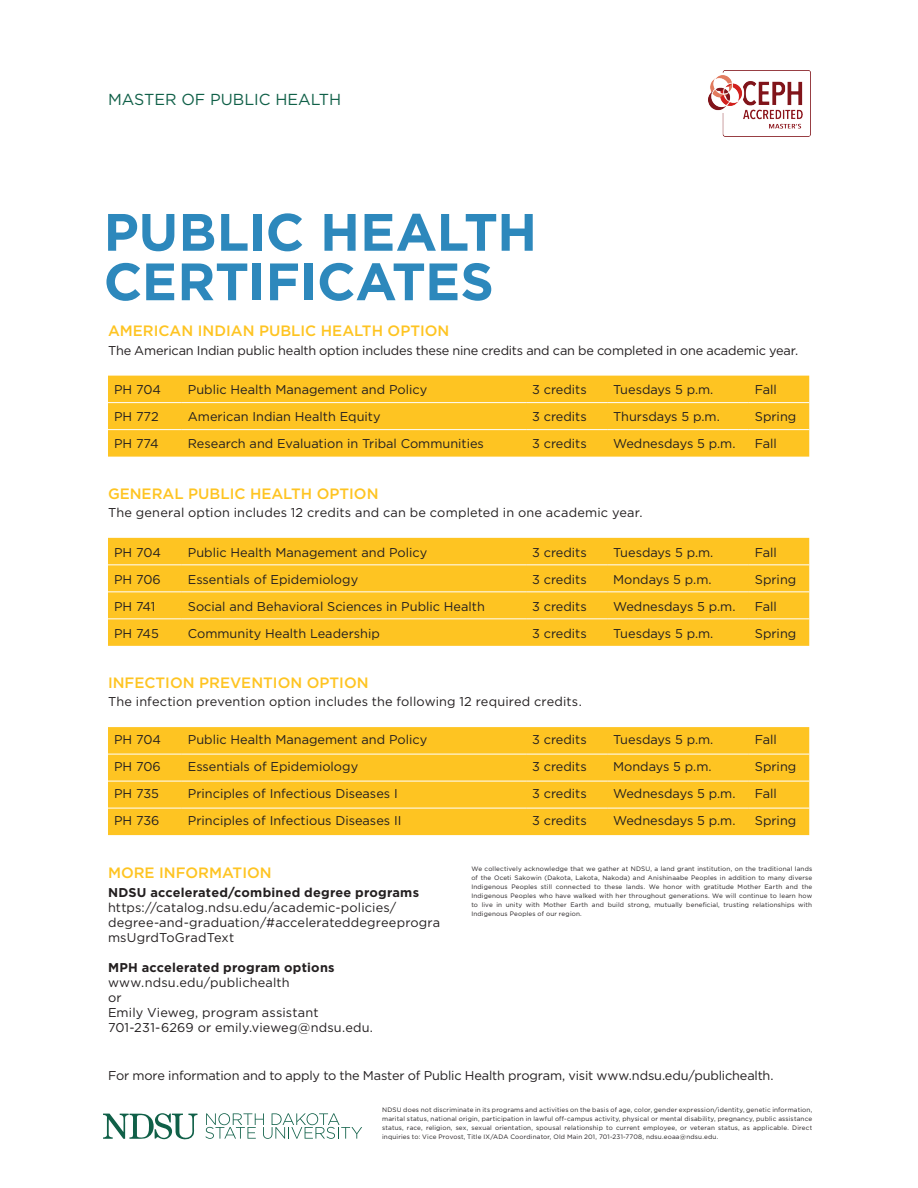
<style>
.page{position:relative;width:918px;height:1188px;background:#fff}
.page>*{position:absolute;margin:0;border:0;box-sizing:border-box;transform-origin:0 0}
.t1{font:700 52.5px/49.5px "Gotham";letter-spacing:-.005em;color:#2d88bc}
.t2{font:15.9px "Gotham";color:#106048}
.t3{font:500 15px "Gotham";color:#fec422}
.t4{font:12.75px/15px "Gotham";color:#231f20}
.t5{font:700 12.75px "Gotham";letter-spacing:.015em;color:#231f20}
.t6{font:6.3px/9px "Gotham";letter-spacing:.025em;color:#231f20;text-align:justify}
</style>
<div class="page">
<svg style="left:103px;top:1113px;width:95px;height:27px"></svg>
<svg style="left:205px;top:1113px;width:157px;height:26px"></svg>
<div style="left:108px;top:376px;width:701px;height:81px;background:#fec422"></div>
<hr style="left:108px;top:402px;width:74px;height:1px;background:#fff">
<hr style="left:182px;top:402px;width:344px;height:1px;background:#fff">
<hr style="left:526px;top:402px;width:81px;height:1px;background:#fff">
<hr style="left:607px;top:402px;width:142px;height:1px;background:#fff">
<hr style="left:749px;top:402px;width:60px;height:1px;background:#fff">
<hr style="left:108px;top:429px;width:74px;height:1px;background:#fff">
<hr style="left:182px;top:429px;width:344px;height:1px;background:#fff">
<hr style="left:526px;top:429px;width:81px;height:1px;background:#fff">
<hr style="left:607px;top:429px;width:142px;height:1px;background:#fff">
<hr style="left:749px;top:429px;width:60px;height:1px;background:#fff">
<div style="left:108px;top:538px;width:701px;height:108px;background:#fec422"></div>
<hr style="left:108px;top:564px;width:74px;height:1px;background:#fff">
<hr style="left:182px;top:564px;width:344px;height:1px;background:#fff">
<hr style="left:526px;top:564px;width:81px;height:1px;background:#fff">
<hr style="left:607px;top:564px;width:142px;height:1px;background:#fff">
<hr style="left:749px;top:564px;width:60px;height:1px;background:#fff">
<hr style="left:108px;top:591px;width:74px;height:1px;background:#fff">
<hr style="left:182px;top:591px;width:344px;height:1px;background:#fff">
<hr style="left:526px;top:591px;width:81px;height:1px;background:#fff">
<hr style="left:607px;top:591px;width:142px;height:1px;background:#fff">
<hr style="left:749px;top:591px;width:60px;height:1px;background:#fff">
<hr style="left:108px;top:618px;width:74px;height:1px;background:#fff">
<hr style="left:182px;top:618px;width:344px;height:1px;background:#fff">
<hr style="left:526px;top:618px;width:81px;height:1px;background:#fff">
<hr style="left:607px;top:618px;width:142px;height:1px;background:#fff">
<hr style="left:749px;top:618px;width:60px;height:1px;background:#fff">
<div style="left:108px;top:727px;width:701px;height:108px;background:#fec422"></div>
<hr style="left:108px;top:754px;width:74px;height:1px;background:#fff">
<hr style="left:182px;top:754px;width:344px;height:1px;background:#fff">
<hr style="left:526px;top:754px;width:81px;height:1px;background:#fff">
<hr style="left:607px;top:754px;width:142px;height:1px;background:#fff">
<hr style="left:749px;top:754px;width:60px;height:1px;background:#fff">
<hr style="left:108px;top:781px;width:74px;height:1px;background:#fff">
<hr style="left:182px;top:781px;width:344px;height:1px;background:#fff">
<hr style="left:526px;top:781px;width:81px;height:1px;background:#fff">
<hr style="left:607px;top:781px;width:142px;height:1px;background:#fff">
<hr style="left:749px;top:781px;width:60px;height:1px;background:#fff">
<hr style="left:108px;top:808px;width:74px;height:1px;background:#fff">
<hr style="left:182px;top:808px;width:344px;height:1px;background:#fff">
<hr style="left:526px;top:808px;width:81px;height:1px;background:#fff">
<hr style="left:607px;top:808px;width:142px;height:1px;background:#fff">
<hr style="left:749px;top:808px;width:60px;height:1px;background:#fff">
<img style="left:709px;top:71px;width:101px;height:65px">
<p class="t2" style="left:108px;top:90px;width:235px">MASTER OF PUBLIC HEALTH</p>
<p class="t1" style="left:104px;top:206px;width:435px">PUBLIC HEALTH<br>CERTIFICATES</p>
<p class="t3" style="left:108px;top:323px;width:343px">AMERICAN INDIAN PUBLIC HEALTH OPTION</p>
<p class="t4" style="left:108px;top:342px;width:692px">The American Indian public health option includes these nine credits and can be completed in one academic year.</p>
<p class="t4" style="left:114px;top:382px;width:49px">PH 704</p>
<p class="t4" style="left:188px;top:382px;width:241px">Public Health Management and Policy</p>
<p class="t4" style="left:532px;top:382px;width:56px">3 credits</p>
<p class="t4" style="left:613px;top:382px;width:102px">Tuesdays 5 p.m.</p>
<p class="t4" style="left:755px;top:382px;width:24px">Fall</p>
<p class="t4" style="left:114px;top:409px;width:46px">PH 772</p>
<p class="t4" style="left:188px;top:409px;width:194px">American Indian Health Equity</p>
<p class="t4" style="left:532px;top:409px;width:56px">3 credits</p>
<p class="t4" style="left:613px;top:409px;width:108px">Thursdays 5 p.m.</p>
<p class="t4" style="left:755px;top:409px;width:43px">Spring</p>
<p class="t4" style="left:114px;top:436px;width:46px">PH 774</p>
<p class="t4" style="left:188px;top:436px;width:298px">Research and Evaluation in Tribal Communities</p>
<p class="t4" style="left:532px;top:436px;width:56px">3 credits</p>
<p class="t4" style="left:613px;top:436px;width:124px">Wednesdays 5 p.m.</p>
<p class="t4" style="left:755px;top:436px;width:24px">Fall</p>
<p class="t3" style="left:108px;top:485px;width:272px">GENERAL PUBLIC HEALTH OPTION</p>
<p class="t4" style="left:108px;top:505px;width:536px">The general option includes 12 credits and can be completed in one academic year.</p>
<p class="t4" style="left:114px;top:544px;width:49px">PH 704</p>
<p class="t4" style="left:188px;top:544px;width:241px">Public Health Management and Policy</p>
<p class="t4" style="left:532px;top:544px;width:56px">3 credits</p>
<p class="t4" style="left:613px;top:544px;width:102px">Tuesdays 5 p.m.</p>
<p class="t4" style="left:755px;top:544px;width:24px">Fall</p>
<p class="t4" style="left:114px;top:571px;width:48px">PH 706</p>
<p class="t4" style="left:188px;top:571px;width:172px">Essentials of Epidemiology</p>
<p class="t4" style="left:532px;top:571px;width:56px">3 credits</p>
<p class="t4" style="left:613px;top:571px;width:100px">Mondays 5 p.m.</p>
<p class="t4" style="left:755px;top:571px;width:43px">Spring</p>
<p class="t4" style="left:114px;top:598px;width:43px">PH 741</p>
<p class="t4" style="left:188px;top:598px;width:299px">Social and Behavioral Sciences in Public Health</p>
<p class="t4" style="left:532px;top:598px;width:56px">3 credits</p>
<p class="t4" style="left:613px;top:598px;width:124px">Wednesdays 5 p.m.</p>
<p class="t4" style="left:755px;top:598px;width:24px">Fall</p>
<p class="t4" style="left:114px;top:625px;width:46px">PH 745</p>
<p class="t4" style="left:188px;top:625px;width:194px">Community Health Leadership</p>
<p class="t4" style="left:532px;top:625px;width:56px">3 credits</p>
<p class="t4" style="left:613px;top:625px;width:102px">Tuesdays 5 p.m.</p>
<p class="t4" style="left:755px;top:625px;width:43px">Spring</p>
<p class="t3" style="left:108px;top:674px;width:262px">INFECTION PREVENTION OPTION</p>
<p class="t4" style="left:108px;top:694px;width:475px">The infection prevention option includes the following 12 required credits.</p>
<p class="t4" style="left:114px;top:732px;width:49px">PH 704</p>
<p class="t4" style="left:188px;top:732px;width:241px">Public Health Management and Policy</p>
<p class="t4" style="left:532px;top:732px;width:56px">3 credits</p>
<p class="t4" style="left:613px;top:732px;width:102px">Tuesdays 5 p.m.</p>
<p class="t4" style="left:755px;top:732px;width:24px">Fall</p>
<p class="t4" style="left:114px;top:759px;width:48px">PH 706</p>
<p class="t4" style="left:188px;top:759px;width:172px">Essentials of Epidemiology</p>
<p class="t4" style="left:532px;top:759px;width:56px">3 credits</p>
<p class="t4" style="left:613px;top:759px;width:100px">Mondays 5 p.m.</p>
<p class="t4" style="left:755px;top:759px;width:43px">Spring</p>
<p class="t4" style="left:114px;top:786px;width:46px">PH 735</p>
<p class="t4" style="left:188px;top:786px;width:211px">Principles of Infectious Diseases I</p>
<p class="t4" style="left:532px;top:786px;width:56px">3 credits</p>
<p class="t4" style="left:613px;top:786px;width:124px">Wednesdays 5 p.m.</p>
<p class="t4" style="left:755px;top:786px;width:24px">Fall</p>
<p class="t4" style="left:114px;top:813px;width:47px">PH 736</p>
<p class="t4" style="left:188px;top:813px;width:215px">Principles of Infectious Diseases II</p>
<p class="t4" style="left:532px;top:813px;width:56px">3 credits</p>
<p class="t4" style="left:613px;top:813px;width:124px">Wednesdays 5 p.m.</p>
<p class="t4" style="left:755px;top:813px;width:43px">Spring</p>
<p class="t3" style="left:108px;top:865px;width:165px">MORE INFORMATION</p>
<p class="t5" style="left:108px;top:885px;width:313px">NDSU accelerated/combined degree programs</p>
<p class="t4" style="left:108px;top:899px;width:334px">https://catalog.ndsu.edu/academic-policies/ degree-and-graduation/#accelerateddegreeprogra msUgrdToGradText</p>
<p class="t5" style="left:108px;top:960px;width:228px">MPH accelerated program options</p>
<p class="t4" style="left:108px;top:974px;width:183px">www.ndsu.edu/publichealth</p>
<p class="t4" style="left:108px;top:989px;width:15px">or</p>
<p class="t4" style="left:108px;top:1004px;width:212px">Emily Vieweg, program assistant</p>
<p class="t4" style="left:108px;top:1019px;width:267px">701-231-6269 or emily.vieweg@ndsu.edu.</p>
<p class="t6" style="left:471px;top:864px;width:342px">We collectively acknowledge that we gather at NDSU, a land grant institution, on the traditional lands of the Oceti Sakowin (Dakota, Lakota, Nakoda) and Anishinaabe Peoples in addition to many diverse Indigenous Peoples still connected to these lands. We honor with gratitude Mother Earth and the Indigenous Peoples who have walked with her throughout generations. We will continue to learn how to live in unity with Mother Earth and build strong, mutually beneficial, trusting relationships with Indigenous Peoples of our region.</p>
<p class="t4" style="left:108px;top:1068px;width:667px">For more information and to apply to the Master of Public Health program, visit www.ndsu.edu/publichealth.</p>
<p class="t6" style="left:382px;top:1105px;width:432px">NDSU does not discriminate in its programs and activities on the basis of age, color, gender expression/identity, genetic information, marital status, national origin, participation in lawful off-campus activity, physical or mental disability, pregnancy, public assistance status, race, religion, sex, sexual orientation, spousal relationship to current employee, or veteran status, as applicable. Direct inquiries to: Vice Provost, Title IX/ADA Coordinator, Old Main 201, 701-231-7708, ndsu.eoaa@ndsu.edu.</p>
</div>
